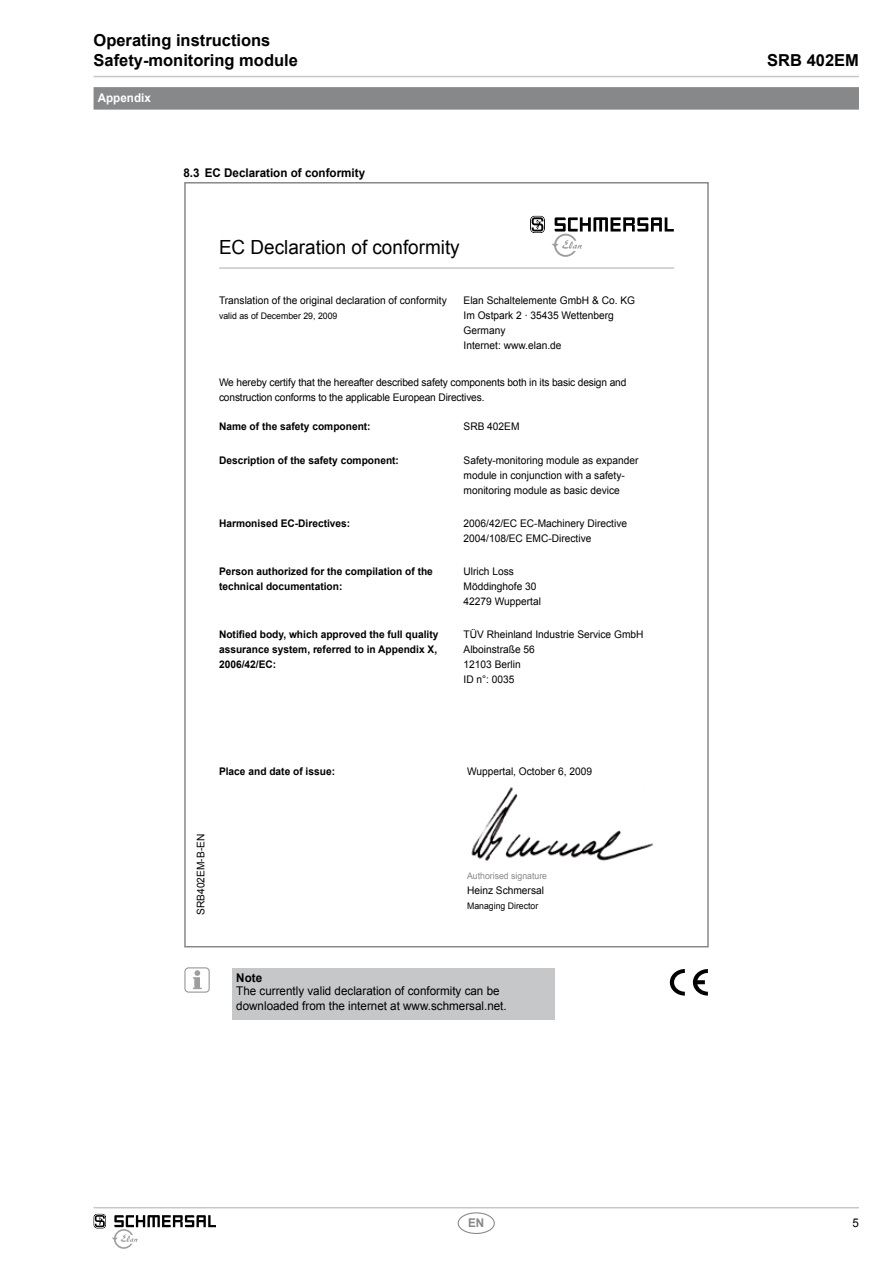
<style>
.page{position:relative;width:893px;height:1263px;background:#fff}
.page>*{position:absolute;margin:0;border:0;box-sizing:border-box;transform-origin:0 0}
.t1{font:19.5px "Arial";color:#000}
.t2{font:700 16.5px/19.8px "Arial";color:#000}
.t3{font:12px/15px "Arial";color:#000}
.t4{font:700 12px "Arial";color:#000}
.t5{font:700 12px "Arial";color:#fff}
.t6{font:700 12px "Arial";color:#87888a}
.t7{font:10.5px/15px "Arial";color:#000}
.t8{font:700 10.5px/15px "Arial";color:#000}
.t9{font:9px "Arial";color:#000}
.t10{font:9px "Arial";color:#87888a}
</style>
<div class="page">
<hr style="left:94px;top:1207px;width:765px;height:1px;background:#c6c7c8">
<hr style="left:94px;top:76px;width:765px;height:1px;background:#c6c7c8">
<div style="left:458px;top:1212px;width:37px;height:22px;border:1px solid #87888a;border-radius:50%"></div>
<svg style="left:94px;top:1214px;width:12px;height:14px"></svg>
<svg style="left:112px;top:1215px;width:104px;height:34px"></svg>
<div style="left:94px;top:87px;width:765px;height:23px;background:#87888a"></div>
<div style="left:232px;top:968px;width:322px;height:52px;background:#c6c7c8"></div>
<svg style="left:193px;top:970px;width:9px;height:19px"></svg>
<div style="left:184px;top:967px;width:26px;height:26px;border:1px solid #9c9e9f;border-radius:4px"></div>
<hr style="left:219px;top:267px;width:455px;height:2px;background:#c6c7c8">
<img style="left:471px;top:787px;width:183px;height:74px">
<svg style="left:670px;top:969px;width:15px;height:26px"></svg>
<svg style="left:693px;top:969px;width:15px;height:26px"></svg>
<svg style="left:530px;top:216px;width:15px;height:17px"></svg>
<svg style="left:552px;top:217px;width:122px;height:40px"></svg>
<h2 class="t2" style="left:94px;top:31px;width:206px">Operating instructions<br>Safety-monitoring module</h2>
<p class="t5" style="left:98px;top:90px;width:55px">Appendix</p>
<p class="t4" style="left:183px;top:165px;width:183px">8.3 EC Declaration of conformity</p>
<h1 class="t1" style="left:219px;top:234px;width:242px">EC Declaration of conformity</h1>
<p class="t7" style="left:219px;top:293px;width:229px">Translation of the original declaration of conformity</p>
<p class="t9" style="left:219px;top:310px;width:120px">valid as of December 29, 2009</p>
<p class="t7" style="left:464px;top:293px;width:173px">Elan Schaltelemente GmbH &amp; Co. KG<br>Im Ostpark 2 · 35435 Wettenberg<br>Germany<br>Internet: www.elan.de</p>
<p class="t7" style="left:219px;top:375px;width:409px">We hereby certify that the hereafter described safety components both in its basic design and construction conforms to the applicable European Directives.</p>
<p class="t8" style="left:219px;top:420px;width:153px">Name of the safety component:</p>
<p class="t7" style="left:464px;top:419px;width:58px">SRB 402EM</p>
<p class="t8" style="left:219px;top:453px;width:181px">Description of the safety component:</p>
<p class="t7" style="left:464px;top:452px;width:176px">Safety-monitoring module as expander module in conjunction with a safety&shy;monitoring module as basic device</p>
<p class="t8" style="left:219px;top:516px;width:133px">Harmonised EC-Directives:</p>
<p class="t7" style="left:464px;top:516px;width:165px">2006/42/EC EC-Machinery Directive<br>2004/108/EC EMC-Directive</p>
<p class="t8" style="left:219px;top:564px;width:215px">Person authorized for the compilation of the technical documentation:</p>
<p class="t7" style="left:464px;top:564px;width:79px">Ulrich Loss<br>Möddinghofe 30<br>42279 Wuppertal</p>
<p class="t8" style="left:219px;top:627px;width:221px">Notified body, which approved the full quality assurance system, referred to in Appendix X,<br>2006/42/EC:</p>
<p class="t7" style="left:464px;top:627px;width:181px">TÜV Rheinland Industrie Service GmbH<br>Alboinstraße 56<br>12103 Berlin<br>ID n°: 0035</p>
<p class="t8" style="left:219px;top:764px;width:118px">Place and date of issue:</p>
<p class="t7" style="left:467px;top:764px;width:126px">Wuppertal, October 6, 2009</p>
<p class="t7" style="left:193px;top:915px;width:82px;rotate:-90deg">SRB402EM-B-EN</p>
<p class="t10" style="left:467px;top:870px;width:82px">Authorised signature</p>
<p class="t7" style="left:467px;top:883px;width:78px">Heinz Schmersal</p>
<p class="t9" style="left:467px;top:900px;width:73px">Managing Director</p>
<p class="t4" style="left:236px;top:970px;width:27px">Note</p>
<p class="t3" style="left:236px;top:983px;width:272px">The currently valid declaration of conformity can be downloaded from the internet at www.schmersal.net.</p>
<p class="t6" style="left:468px;top:1215px;width:18px">EN</p>
<h2 class="t2" style="left:767px;top:51px;width:93px">SRB 402EM</h2>
<p class="t3" style="left:852px;top:1216px;width:8px">5</p>
</div>
